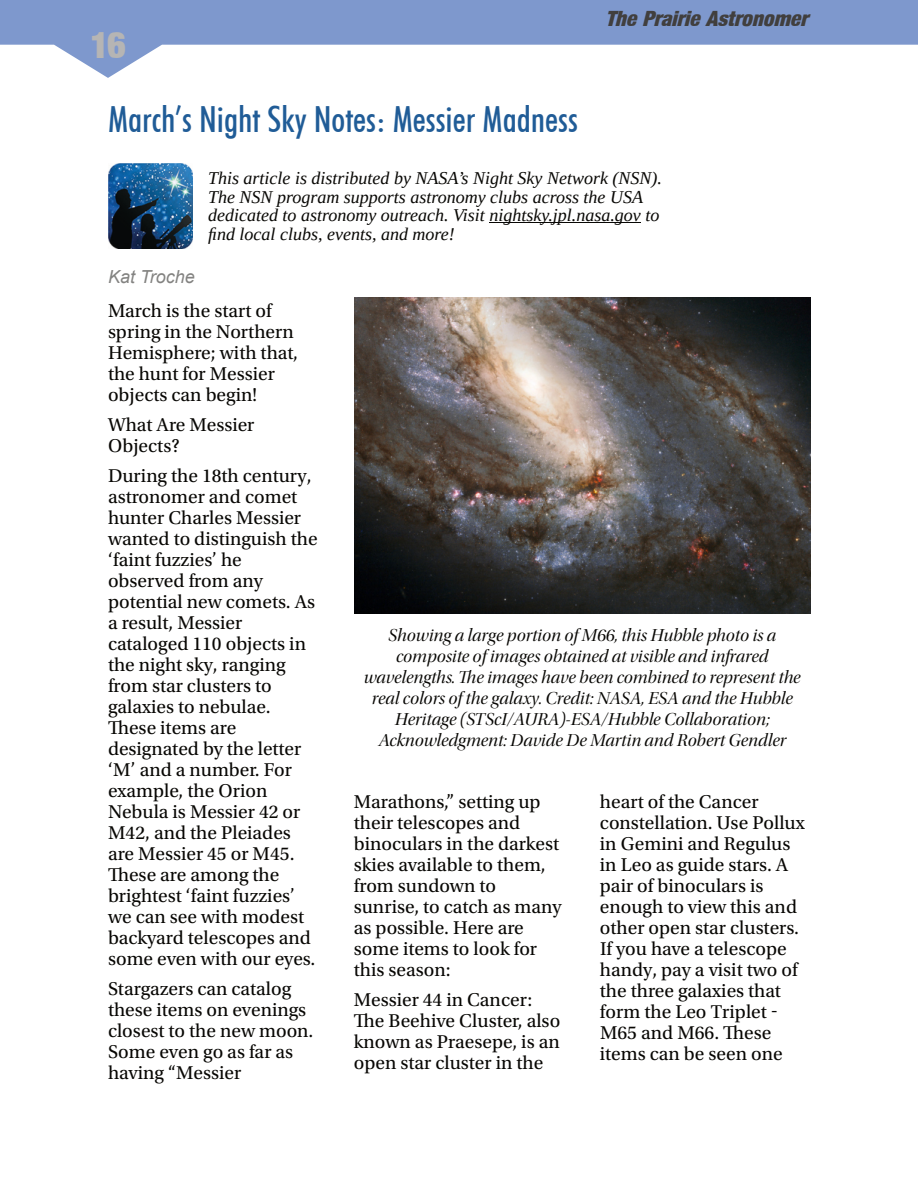
<style>
.page{position:relative;width:918px;height:1188px;background:#fff}
.page>*{position:absolute;margin:0;border:0;box-sizing:border-box;transform-origin:0 0}
.t1{font:500 condensed 36px "Futura BT";color:#205c97}
.t2{font:36px "Basic Sans Heavy SF Bold";color:#b6b5b4}
.t3{font:italic 21px "Basic Sans Heavy SF Bold";color:#413f3e}
.t4{font:19.5px/21px "Utopia Std";color:#080704}
.t5{font:18px/21px "Utopia Std Disp It";color:#080704;text-align:center}
.t6{font:italic 18px/18.8px "Liberation Serif";color:#080704}
.t7{font:italic 18px "Arial";color:rgb(8 7 4/.5)}
</style>
<div class="page">
<svg style="left:0;top:0;width:918px;height:78px;fill:#7e98cd"></svg>
<img style="left:108px;top:163px;width:85px;height:85px">
<hr style="left:489px;top:222px;width:152px;height:1px;background:#080704">
<img style="left:355px;top:298px;width:455px;height:315px">
<h1 class="t2" style="left:90px;top:31px;width:37px">16</h1>
<h1 class="t1" style="left:108px;top:105px;width:471px">March’s Night Sky Notes: Messier Madness</h1>
<p class="t3" style="left:606px;top:11px;width:204px">The Prairie Astronomer</p>
<p class="t7" style="left:108px;top:270px;width:88px">Kat Troche</p>
<p class="t6" style="left:208px;top:170px;width:455px">This article is distributed by NASA’s Night Sky Network (NSN).<br>The NSN program supports astronomy clubs across the USA dedicated to astronomy outreach. Visit nightsky.jpl.nasa.gov to find local clubs, events, and more!</p>
<p class="t4" style="left:108px;top:302px;width:192px">March is the start of spring in the Northern<br>Hemisphere; with that, the hunt for Messier objects can begin!</p>
<p class="t4" style="left:108px;top:416px;width:148px">What Are Messier<br>Objects?</p>
<p class="t4" style="left:108px;top:467px;width:211px">During the 18th century, astronomer and comet hunter Charles Messier wanted to distinguish the ‘faint fuzzies’ he observed from any potential new comets. As a result, Messier cataloged 110 objects in the night sky, ranging from star clusters to galaxies to nebulae.<br>These items are designated by the letter ‘M’ and a number. For example, the Orion<br>Nebula is Messier 42 or<br>M42, and the Pleiades are Messier 45 or M45.<br>These are among the brightest ‘faint fuzzies’ we can see with modest backyard telescopes and some even with our eyes.</p>
<p class="t4" style="left:108px;top:980px;width:207px">Stargazers can catalog these items on evenings closest to the new moon.<br>Some even go as far as having “Messier</p>
<p class="t5" style="left:364px;top:626px;width:438px">Showing a large portion of M66, this Hubble photo is a composite of images obtained at visible and infrared wavelengths. The images have been combined to represent the real colors of the galaxy. Credit: NASA, ESA and the Hubble Heritage (STScI/AURA)-ESA/Hubble Collaboration; Acknowledgment: Davide De Martin and Robert Gendler</p>
<p class="t4" style="left:354px;top:793px;width:209px">Marathons,” setting up their telescopes and binoculars in the darkest skies available to them, from sundown to sunrise, to catch as many as possible. Here are some items to look for this season:</p>
<p class="t4" style="left:354px;top:991px;width:208px">Messier 44 in Cancer:<br>The Beehive Cluster, also known as Praesepe, is an open star cluster in the</p>
<p class="t4" style="left:600px;top:793px;width:206px">heart of the Cancer constellation. Use Pollux in Gemini and Regulus in Leo as guide stars. A pair of binoculars is enough to view this and other open star clusters.<br>If you have a telescope handy, pay a visit two of the three galaxies that form the Leo Triplet -<br>M65 and M66. These items can be seen one</p>
</div>
